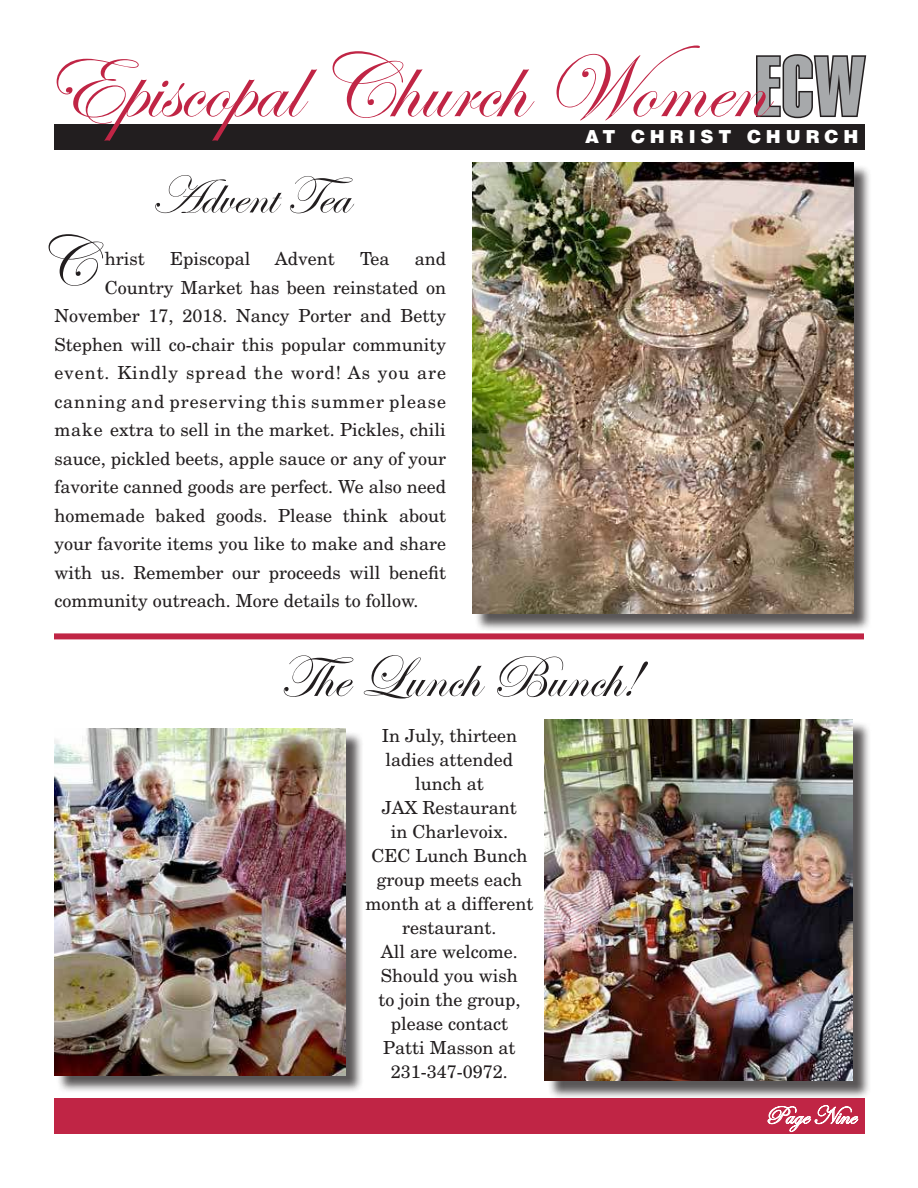
<style>
.page{position:relative;width:918px;height:1188px;background:#fff}
.page>*{position:absolute;margin:0;border:0;box-sizing:border-box;transform-origin:0 0}
.t1{font:93px "Edwardian Script ITC";color:#c02545}
.t2{font:82.5px "Helvetica Extra Compressed";color:#a7a9ab}
.t3{font:72px "Edwardian Script ITC";color:#221e1f}
.t4{font:60px "Edwardian Script ITC";color:#221e1f}
.t5{font:54px "Edwardian Script ITC";color:#221e1f}
.t6{font:25.5px "Edwardian Script ITC";color:#fff}
.t7{font:18px/24px "New Century Schlbk";color:#221e1f;text-align:center}
.t8{font:18px "New Century Schlbk";letter-spacing:.05em;color:#221e1f}
.t9{font:900 18px "Helvetica";letter-spacing:.27em;color:#fff}
</style>
<div class="page">
<div style="left:54px;top:124px;width:810px;height:26px;background:#221e1f"></div>
<svg style="left:756px;top:54px;width:111px;height:65px"></svg>
<div style="left:54px;top:1099px;width:810px;height:35px;background:#c02545"></div>
<svg style="left:767px;top:1105px;width:92px;height:28px"></svg>
<div style="left:474px;top:164px;width:398px;height:468px;background:#221e1f;opacity:.75"></div>
<img style="left:472px;top:162px;width:381px;height:451px">
<div style="left:54px;top:633px;width:810px;height:6px;background:#c02545"></div>
<div style="left:547px;top:721px;width:324px;height:378px;background:#221e1f;opacity:.75"></div>
<img style="left:545px;top:719px;width:308px;height:362px">
<div style="left:56px;top:731px;width:308px;height:363px;background:#221e1f;opacity:.75"></div>
<img style="left:54px;top:729px;width:292px;height:346px">
<h1 class="t1" style="left:42px;top:46px;width:725px">Episcopal Church Women</h1>
<h2 class="t2" style="left:756px;top:39px;width:110px">ECW</h2>
<p class="t9" style="left:585px;top:126px;width:275px">AT CHRIST CHURCH</p>
<h3 class="t5" style="left:151px;top:171px;width:203px">Advent Tea</h3>
<h3 class="t3" style="left:36px;top:230px;width:59px">C</h3>
<p class="t7" style="left:105px;top:248px;width:41px">hrist</p>
<p class="t7" style="left:170px;top:248px;width:82px">Episcopal</p>
<p class="t7" style="left:275px;top:248px;width:61px">Advent</p>
<p class="t7" style="left:360px;top:248px;width:31px">Tea</p>
<p class="t7" style="left:415px;top:248px;width:33px">and</p>
<p class="t7" style="left:105px;top:276px;width:343px">Country Market has been reinstated on</p>
<p class="t7" style="left:54px;top:305px;width:393px">November 17, 2018. Nancy Porter and Betty</p>
<p class="t7" style="left:54px;top:333px;width:393px">Stephen will co-chair this popular community</p>
<p class="t8" style="left:54px;top:365px;width:393px">event. Kindly spread the word! As you are</p>
<p class="t8" style="left:54px;top:393px;width:393px">canning and preserving this summer please</p>
<p class="t7" style="left:54px;top:419px;width:393px">make extra to sell in the market. Pickles, chili</p>
<p class="t7" style="left:54px;top:447px;width:393px">sauce, pickled beets, apple sauce or any of your</p>
<p class="t7" style="left:54px;top:476px;width:393px">favorite canned goods are perfect. We also need</p>
<p class="t7" style="left:54px;top:504px;width:393px">homemade baked goods. Please think about</p>
<p class="t7" style="left:54px;top:533px;width:393px">your favorite items you like to make and share</p>
<p class="t7" style="left:54px;top:561px;width:393px">with us. Remember our proceeds will benefit</p>
<p class="t7" style="left:54px;top:590px;width:366px">community outreach. More details to follow.</p>
<h3 class="t4" style="left:279px;top:650px;width:361px">The Lunch Bunch!</h3>
<p class="t7" style="left:365px;top:725px;width:170px">In July, thirteen ladies attended lunch at<br>JAX Restaurant<br>in Charlevoix.<br>CEC Lunch Bunch group meets each month at a different restaurant.<br>All are welcome.<br>Should you wish<br>to join the group, please contact<br>Patti Masson at<br>231-347-0972.</p>
<h3 class="t6" style="left:765px;top:1104px;width:92px">Page Nine</h3>
</div>
